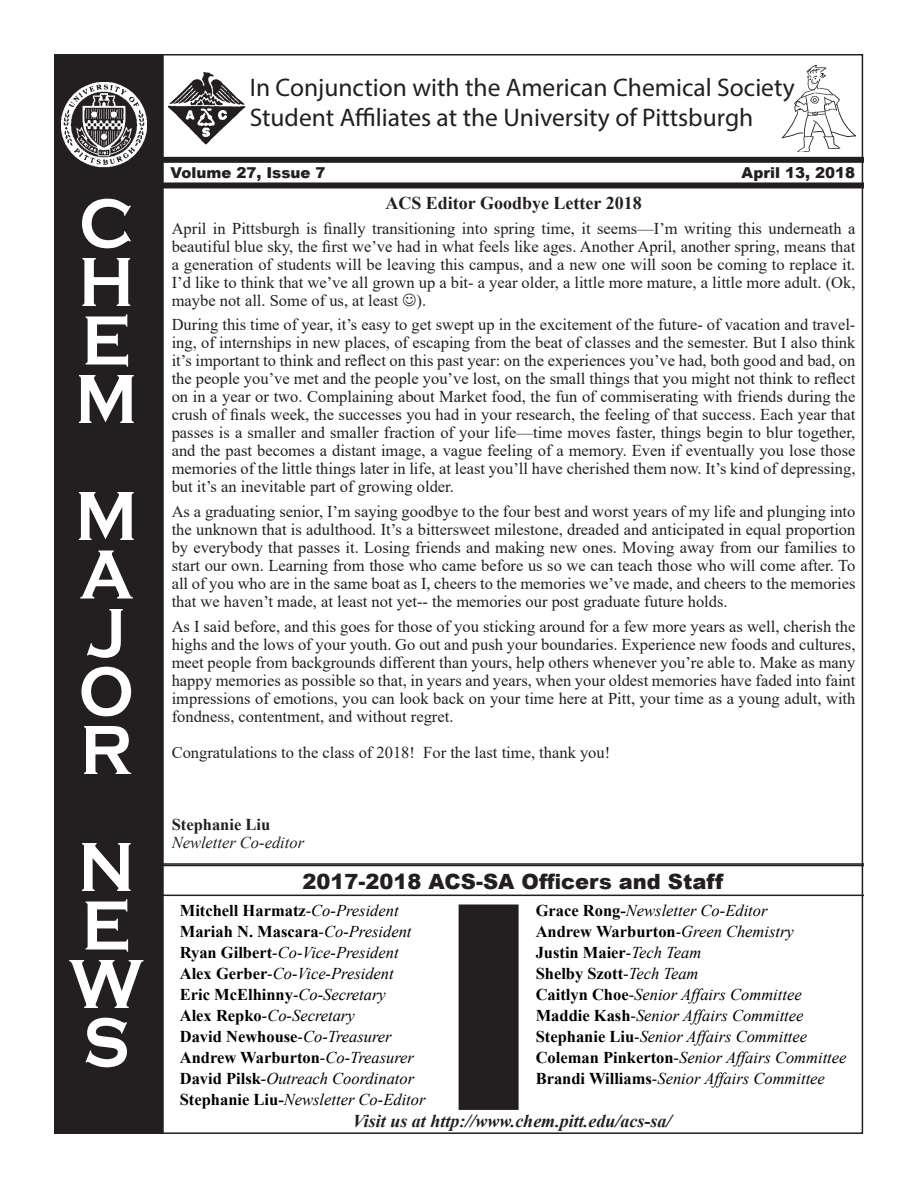
<style>
.page{position:relative;width:918px;height:1188px;background:#fff}
.page>*{position:absolute;margin:0;border:0;box-sizing:border-box;transform-origin:0 0}
.t1{font:700 72px "Copperplate Gothic";color:#fff;scale:.9 1}
.t2{font:25.5px "Myriad Pro";color:#231f20}
.t3{font:900 21px "Arial";color:#231f20}
.t4{font:italic 700 18px "Times New Roman";color:#231f20}
.t5{font:700 18px "Times New Roman";color:#231f20}
.t6{font:16.5px/18px "Times New Roman";color:#231f20;text-align:justify}
.t7{font:italic 16.5px "Times New Roman";color:#000}
.t8{font:700 16.5px "Times New Roman";color:#000}
.t9{font:italic 16.5px "Times New Roman";color:#231f20}
.t10{font:700 16.5px "Times New Roman";color:#231f20}
.t11{font:900 15px "Arial";color:#231f20}
.s1{font-weight:400}
.s2{font-weight:400;font-style:italic}
.s3{font-weight:700;font-style:normal}
.s4{font-style:normal}
</style>
<div class="page">
<img style="left:168px;top:73px;width:77px;height:71px">
<div style="left:55px;top:55px;width:108px;height:1078px;background:#231f20"></div>
<div style="left:54px;top:54px;width:110px;height:1080px;border:2px solid #231f20"></div>
<img style="left:62px;top:83px;width:85px;height:84px">
<img style="left:781px;top:65px;width:74px;height:87px">
<div style="left:143px;top:157px;width:721px;height:6px;background:#231f20"></div>
<div style="left:151px;top:182px;width:713px;height:6px;background:#231f20"></div>
<hr style="left:159px;top:863px;width:705px;height:2px;background:#231f20">
<hr style="left:161px;top:865px;width:703px;height:1px;background:#231f20">
<div style="left:459px;top:904px;width:60px;height:206px;border:30px solid #231f20"></div>
<hr style="left:159px;top:895px;width:705px;height:1px;background:#231f20">
<p class="t1" style="left:79px;top:184px;width:62px">C</p>
<p class="t1" style="left:79px;top:242px;width:63px">H</p>
<p class="t1" style="left:82px;top:301px;width:56px">E</p>
<p class="t1" style="left:75px;top:359px;width:71px">M</p>
<p class="t1" style="left:75px;top:476px;width:71px">M</p>
<p class="t1" style="left:80px;top:535px;width:60px">A</p>
<p class="t1" style="left:87px;top:593px;width:45px">J</p>
<p class="t1" style="left:79px;top:652px;width:63px">O</p>
<p class="t1" style="left:80px;top:710px;width:60px">R</p>
<p class="t1" style="left:78px;top:827px;width:64px">N</p>
<p class="t1" style="left:82px;top:886px;width:56px">E</p>
<p class="t1" style="left:70px;top:944px;width:83px">W</p>
<p class="t1" style="left:83px;top:1003px;width:53px">S</p>
<p class="t2" style="left:250px;top:72px;width:547px">In Conjunction with the American Chemical Society</p>
<p class="t2" style="left:250px;top:102px;width:505px">Student Affiliates at the University of Pittsburgh</p>
<p class="t11" style="left:170px;top:162px;width:157px">Volume 27, Issue 7</p>
<p class="t11" style="left:741px;top:162px;width:115px">April 13, 2018</p>
<p class="t5" style="left:385px;top:190px;width:258px">ACS Editor Goodbye Letter 2018</p>
<p class="t6" style="left:172px;top:219px;width:685px">April in Pittsburgh is finally transitioning into spring time, it seems—I’m writing this underneath a beautiful blue sky, the first we’ve had in what feels like ages. Another April, another spring, means that a generation of students will be leaving this campus, and a new one will soon be coming to replace it.<br>I’d like to think that we’ve all grown up a bit- a year older, a little more mature, a little more adult. (Ok, maybe not all. Some of us, at least ).</p>
<p class="t6" style="left:172px;top:315px;width:685px">During this time of year, it’s easy to get swept up in the excitement of the future- of vacation and travel&shy;ing, of internships in new places, of escaping from the beat of classes and the semester. But I also think it’s important to think and reflect on this past year: on the experiences you’ve had, both good and bad, on the people you’ve met and the people you’ve lost, on the small things that you might not think to reflect on in a year or two. Complaining about Market food, the fun of commiserating with friends during the crush of finals week, the successes you had in your research, the feeling of that success. Each year that passes is a smaller and smaller fraction of your life—time moves faster, things begin to blur together, and the past becomes a distant image, a vague feeling of a memory. Even if eventually you lose those memories of the little things later in life, at least you’ll have cherished them now. It’s kind of depressing, but it’s an inevitable part of growing older.</p>
<p class="t6" style="left:172px;top:502px;width:685px">As a graduating senior, I’m saying goodbye to the four best and worst years of my life and plunging into the unknown that is adulthood. It’s a bittersweet milestone, dreaded and anticipated in equal proportion by everybody that passes it. Losing friends and making new ones. Moving away from our families to start our own. Learning from those who came before us so we can teach those who will come after. To all of you who are in the same boat as I, cheers to the memories we’ve made, and cheers to the memories that we haven’t made, at least not yet-- the memories our post graduate future holds.</p>
<p class="t6" style="left:172px;top:617px;width:685px">As I said before, and this goes for those of you sticking around for a few more years as well, cherish the highs and the lows of your youth. Go out and push your boundaries. Experience new foods and cultures, meet people from backgrounds different than yours, help others whenever you’re able to. Make as many happy memories as possible so that, in years and years, when your oldest memories have faded into faint impressions of emotions, you can look back on your time here at Pitt, your time as a young adult, with fondness, contentment, and without regret.</p>
<p class="t6" style="left:172px;top:743px;width:440px">Congratulations to the class of 2018! For the last time, thank you!</p>
<p class="t10" style="left:172px;top:812px;width:100px">Stephanie Liu</p>
<p class="t9" style="left:172px;top:831px;width:134px">Newletter Co-editor</p>
<p class="t3" style="left:303px;top:866px;width:422px">2017-2018 ACS-SA Officers and Staff</p>
<p class="t8" style="left:180px;top:899px;width:220px">Mitchell Harmatz<span class="s1">-</span><span class="s2">Co-President</span></p>
<p class="t8" style="left:180px;top:920px;width:233px">Mariah N. Mascara<span class="s1">-</span><span class="s2">Co-President</span></p>
<p class="t7" style="left:180px;top:941px;width:220px"><span class="s3">Ryan Gilbert</span>-Co-Vice-President</p>
<p class="t7" style="left:180px;top:962px;width:215px"><span class="s3">Alex Gerber</span><span class="s4">-</span>Co-Vice-President</p>
<p class="t8" style="left:180px;top:983px;width:208px">Eric McElhinny<span class="s2">-Co-Secretary</span></p>
<p class="t7" style="left:180px;top:1004px;width:176px"><span class="s3">Alex Repko</span>-Co-Secretary</p>
<p class="t8" style="left:180px;top:1025px;width:213px">David Newhouse<span class="s1">-</span><span class="s2">Co-Treasurer</span></p>
<p class="t8" style="left:180px;top:1046px;width:236px">Andrew Warburton<span class="s1">-</span><span class="s2">Co-Treasurer</span></p>
<p class="t7" style="left:180px;top:1067px;width:236px"><span class="s3">David Pilsk</span>-Outreach Coordinator</p>
<p class="t7" style="left:180px;top:1088px;width:247px"><span class="s3">Stephanie Liu-</span>Newsletter Co-Editor</p>
<p class="t7" style="left:536px;top:899px;width:233px"><span class="s3">Grace Rong-</span>Newsletter Co-Editor</p>
<p class="t8" style="left:536px;top:920px;width:260px">Andrew Warburton<span class="s1">-</span><span class="s2">Green Chemistry</span></p>
<p class="t8" style="left:536px;top:941px;width:167px">Justin Maier<span class="s2">-Tech Team</span></p>
<p class="t8" style="left:536px;top:962px;width:164px">Shelby Szott<span class="s1">-</span><span class="s2">Tech Team</span></p>
<p class="t7" style="left:536px;top:983px;width:267px"><span class="s3">Caitlyn Choe</span><span class="s4">-</span>Senior Affairs Committee</p>
<p class="t7" style="left:536px;top:1004px;width:269px"><span class="s3">Maddie Kash</span><span class="s4">-</span>Senior Affairs Committee</p>
<p class="t7" style="left:536px;top:1025px;width:273px"><span class="s3">Stephanie Liu</span><span class="s4">-</span>Senior Affairs Committee</p>
<p class="t7" style="left:536px;top:1046px;width:312px"><span class="s3">Coleman Pinkerton</span><span class="s4">-</span>Senior Affairs Committee</p>
<p class="t7" style="left:536px;top:1067px;width:291px"><span class="s3">Brandi Williams</span><span class="s4">-</span>Senior Affairs Committee</p>
<p class="t4" style="left:353px;top:1109px;width:320px">Visit us at http://www.chem.pitt.edu/acs-sa/</p>
</div>
